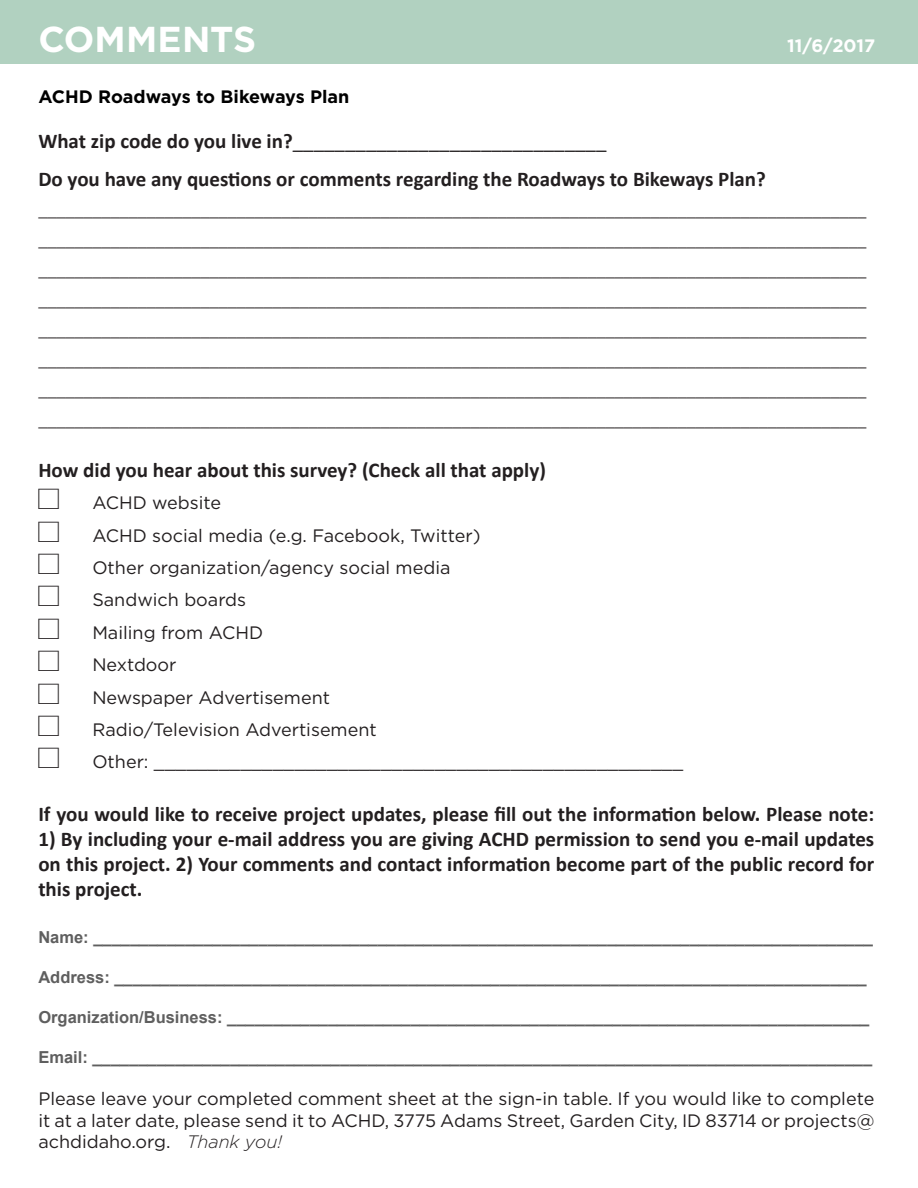
<style>
.page{position:relative;width:918px;height:1188px;background:#fff}
.page>*{position:absolute;margin:0;border:0;box-sizing:border-box;transform-origin:0 0}
.Alternative{font:700 36px "Gotham";color:#fff}
.t1{font:700 21px/25.2px "Calibri";color:#231f20;text-align:justify}
.t2{font:21px "Calibri";color:#231f20}
.t3{font:18px/21.6px "Gotham";color:#231f20;text-align:justify}
.t4{font:700 18px "Gotham";letter-spacing:-.01em;color:#000}
.t5{font:700 18px "Gotham";color:#fff}
.Memo_Top{font:700 16.5px "Arial";color:#5f5f5f}
.t6{font:15px/30px "Gotham";color:#231f20}
.s1{font-weight:700}
.s2{font-family:"ESRIAMFM Electric";font-size:27px}
.s3{font-weight:300;font-style:italic}
</style>
<div class="page">
<div style="left:1px;top:0;width:917px;height:64px;background:#b1d1c0"></div>
<p class="Alternative" style="left:38px;top:15px;width:219px">COMMENTS</p>
<p class="t4" style="left:38px;top:85px;width:313px">ACHD Roadways to Bikeways Plan</p>
<p class="t5" style="left:787px;top:34px;width:90px">11/6/2017</p>
<p class="t2" style="left:38px;top:127px;width:570px"><span class="s1">What zip code do you live in?</span>______________________________</p>
<p class="t1" style="left:38px;top:167px;width:729px">Do you have any questions or comments regarding the Roadways to Bikeways Plan?</p>
<p class="t6" style="left:38px;top:196px;width:829px">____________________________________________________________________________________________</p>
<p class="t6" style="left:38px;top:226px;width:829px">____________________________________________________________________________________________</p>
<p class="t6" style="left:38px;top:256px;width:829px">____________________________________________________________________________________________</p>
<p class="t6" style="left:38px;top:286px;width:829px">____________________________________________________________________________________________</p>
<p class="t6" style="left:38px;top:316px;width:829px">____________________________________________________________________________________________</p>
<p class="t6" style="left:38px;top:346px;width:829px">____________________________________________________________________________________________ ____________________________________________________________________________________________</p>
<p class="t6" style="left:38px;top:406px;width:829px">____________________________________________________________________________________________</p>
<p class="t1" style="left:38px;top:457px;width:509px">How did you hear about this survey? (Check all that apply)</p>
<p class="t3" style="left:38px;top:492px;width:184px"><span class="s2">%</span> ACHD website</p>
<p class="t3" style="left:38px;top:524px;width:444px"><span class="s2">%</span> ACHD social media (e.g. Facebook, Twitter)</p>
<p class="t3" style="left:38px;top:556px;width:414px"><span class="s2">%</span> Other organization/agency social media</p>
<p class="t3" style="left:38px;top:589px;width:209px"><span class="s2">%</span> Sandwich boards</p>
<p class="t3" style="left:38px;top:621px;width:226px"><span class="s2">%</span> Mailing from ACHD</p>
<p class="t3" style="left:38px;top:654px;width:140px"><span class="s2">%</span> Nextdoor</p>
<p class="t3" style="left:38px;top:686px;width:293px"><span class="s2">%</span> Newspaper Advertisement</p>
<p class="t3" style="left:38px;top:718px;width:340px"><span class="s2">%</span> Radio/Television Advertisement</p>
<p class="t3" style="left:38px;top:751px;width:646px"><span class="s2">%</span> Other: _________________________________________________</p>
<p class="t1" style="left:38px;top:801px;width:837px">If you would like to receive project updates, please fill out the information below. Please note:</p>
<p class="t1" style="left:38px;top:826px;width:837px">1) By including your e-mail address you are giving ACHD permission to send you e-mail updates on this project. 2) Your comments and contact information become part of the public record for this project.</p>
<p class="Memo_Top" style="left:38px;top:926px;width:836px">Name: _____________________________________________________________________________________</p>
<p class="Memo_Top" style="left:38px;top:966px;width:830px">Address: __________________________________________________________________________________</p>
<p class="Memo_Top" style="left:38px;top:1006px;width:833px">Organization/Business: ______________________________________________________________________</p>
<p class="Memo_Top" style="left:38px;top:1046px;width:835px">Email: _____________________________________________________________________________________</p>
<p class="t3" style="left:38px;top:1087px;width:837px">Please leave your completed comment sheet at the sign-in table. If you would like to complete it at a later date, please send it to ACHD, 3775 Adams Street, Garden City, ID 83714 or projects@ achdidaho.org. <span class="s3">Thank you!</span></p>
</div>
